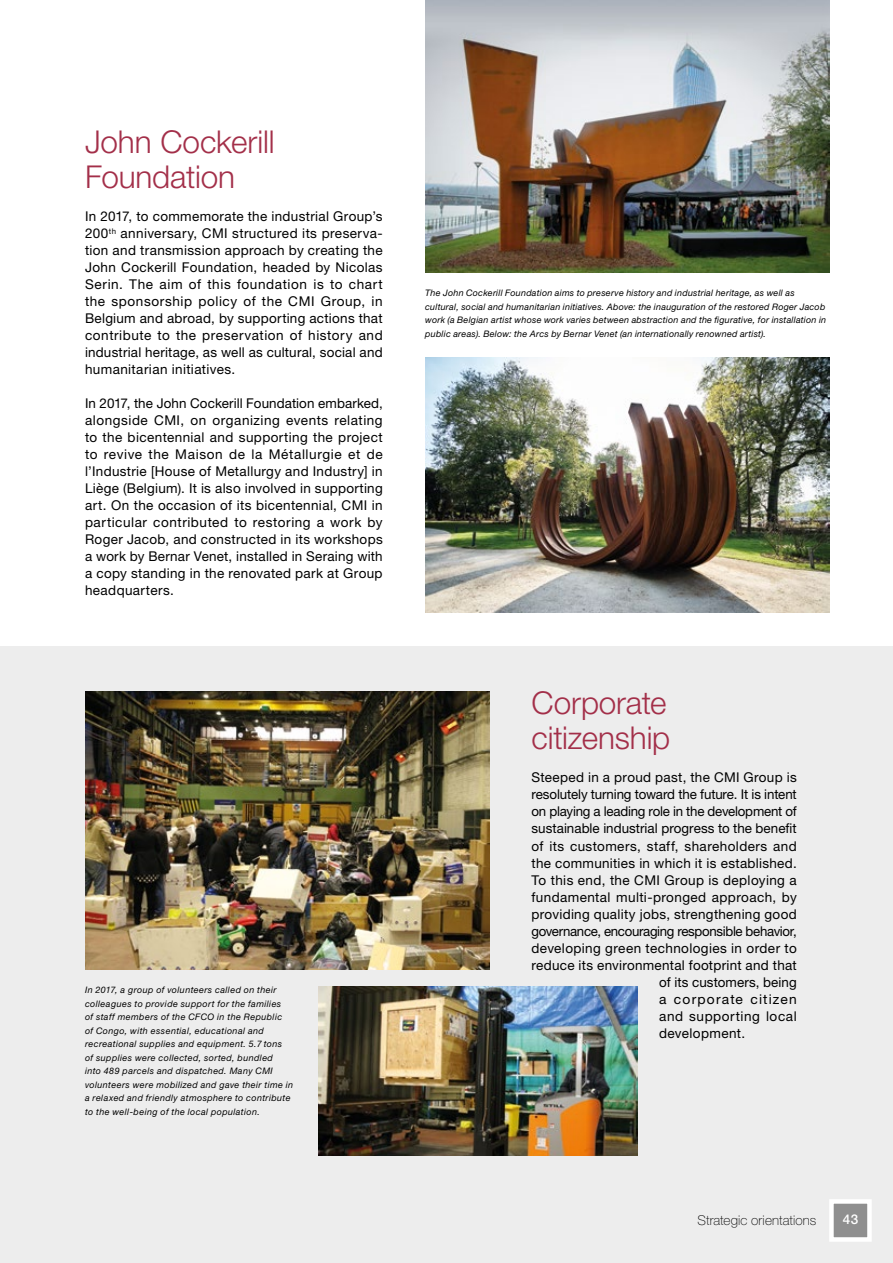
<style>
.page{position:relative;width:893px;height:1263px;background:#fff}
.page>*{position:absolute;margin:0;border:0;box-sizing:border-box;transform-origin:0 0}
.t1{font:300 31.5px/35px "Helvetica Neue LT Std";letter-spacing:-.005em;color:#a32f49}
.t2{font:13.5px/17px "Helvetica Neue LT Std";letter-spacing:.02em;color:#000;text-align:justify}
.t3{font:13.5px "Helvetica Neue LT Std";letter-spacing:-.01em;color:#000}
.t4{font:13.5px "Helvetica Neue LT Std";letter-spacing:-.025em;color:#000}
.t5{font:13.5px "Helvetica Neue LT Std";letter-spacing:-.015em;color:#000}
.t6{font:100 13.5px "Helvetica Neue LT Std";letter-spacing:.005em;color:#000}
.t7{font:13.5px "Helvetica Neue LT Std";letter-spacing:.04em;color:#000}
.t8{font:13.5px "Helvetica Neue LT Std";letter-spacing:.085em;color:#000}
.t9{font:500 13.5px "Helvetica Neue LT Std";color:#fff}
.t10{font:italic 9px/13.5px "Helvetica Neue LT Std";letter-spacing:.035em;color:#000}
</style>
<div class="page">
<div style="left:0;top:646px;width:893px;height:617px;background:#ededed"></div>
<img style="left:425px;top:0;width:404px;height:272px">
<img style="left:319px;top:986px;width:319px;height:169px">
<img style="left:85px;top:691px;width:404px;height:278px">
<img style="left:425px;top:357px;width:404px;height:255px">
<div style="left:831px;top:1201px;width:38px;height:38px;background:#8f8f8f"></div>
<div style="left:829px;top:1199px;width:43px;height:43px;border:4px solid #fff"></div>
<h1 class="t1" style="left:85px;top:124px;width:191px">John Cockerill<br>Foundation</h1>
<p class="t2" style="left:85px;top:208px;width:299px">In 2017, to commemorate the industrial Group’s 200<sup>th</sup> anniversary, CMI structured its preserva&shy;tion and transmission approach by creating the John Cockerill Foundation, headed by Nicolas Serin. The aim of this foundation is to chart the sponsorship policy of the CMI Group, in Belgium and abroad, by supporting actions that contribute to the preservation of history and industrial heritage, as well as cultural, social and humanitarian initiatives.</p>
<p class="t2" style="left:85px;top:395px;width:299px">In 2017, the John Cockerill Foundation embarked, alongside CMI, on organizing events relating to the bicentennial and supporting the project to revive the Maison de la Métallurgie et de l’Industrie [House of Metallurgy and Industry] in Liège (Belgium). It is also involved in supporting art. On the occasion of its bicentennial, CMI in particular contributed to restoring a work by Roger Jacob, and constructed in its workshops a work by Bernar Venet, installed in Seraing with a copy standing in the renovated park at Group headquarters.</p>
<p class="t10" style="left:85px;top:983px;width:210px">In 2017, a group of volunteers called on their colleagues to provide support for the families<br>of staff members of the CFCO in the Republic<br>of Congo, with essential, educational and recreational supplies and equipment. 5.7 tons<br>of supplies were collected, sorted, bundled<br>into 489 parcels and dispatched. Many CMI volunteers were mobilized and gave their time in a relaxed and friendly atmosphere to contribute to the well-being of the local population.</p>
<p class="t10" style="left:425px;top:286px;width:403px">The John Cockerill Foundation aims to preserve history and industrial heritage, as well as cultural, social and humanitarian initiatives. Above: the inauguration of the restored Roger Jacob work (a Belgian artist whose work varies between abstraction and the figurative, for installation in public areas). Below: the Arcs by Bernar Venet (an internationally renowned artist).</p>
<h1 class="t1" style="left:531px;top:685px;width:140px">Corporate citizenship</h1>
<p class="t2" style="left:531px;top:769px;width:267px">Steeped in a proud past, the CMI Group is</p>
<p class="t3" style="left:531px;top:787px;width:267px">resolutely turning toward the future. It is intent</p>
<p class="t5" style="left:531px;top:804px;width:267px">on playing a leading role in the development of</p>
<p class="t2" style="left:531px;top:820px;width:267px">sustainable industrial progress to the benefit</p>
<p class="t2" style="left:531px;top:837px;width:267px">of its customers, staff, shareholders and</p>
<p class="t2" style="left:531px;top:854px;width:267px">the communities in which it is established.</p>
<p class="t2" style="left:531px;top:871px;width:267px">To this end, the CMI Group is deploying a</p>
<p class="t2" style="left:531px;top:888px;width:267px">fundamental multi-pronged approach, by</p>
<p class="t2" style="left:531px;top:905px;width:267px">providing quality jobs, strengthening good</p>
<p class="t4" style="left:531px;top:923px;width:267px">governance, encouraging responsible behavior,</p>
<p class="t2" style="left:531px;top:939px;width:267px">developing green technologies in order to</p>
<p class="t2" style="left:531px;top:956px;width:267px">reduce its environmental footprint and that</p>
<p class="t2" style="left:659px;top:973px;width:139px">of its customers, being</p>
<p class="t8" style="left:659px;top:991px;width:139px">a corporate citizen</p>
<p class="t7" style="left:659px;top:1008px;width:139px">and supporting local</p>
<p class="t2" style="left:659px;top:1024px;width:88px">development.</p>
<p class="t6" style="left:697px;top:1212px;width:121px">Strategic orientations</p>
<p class="t9" style="left:843px;top:1211px;width:17px">43</p>
</div>
